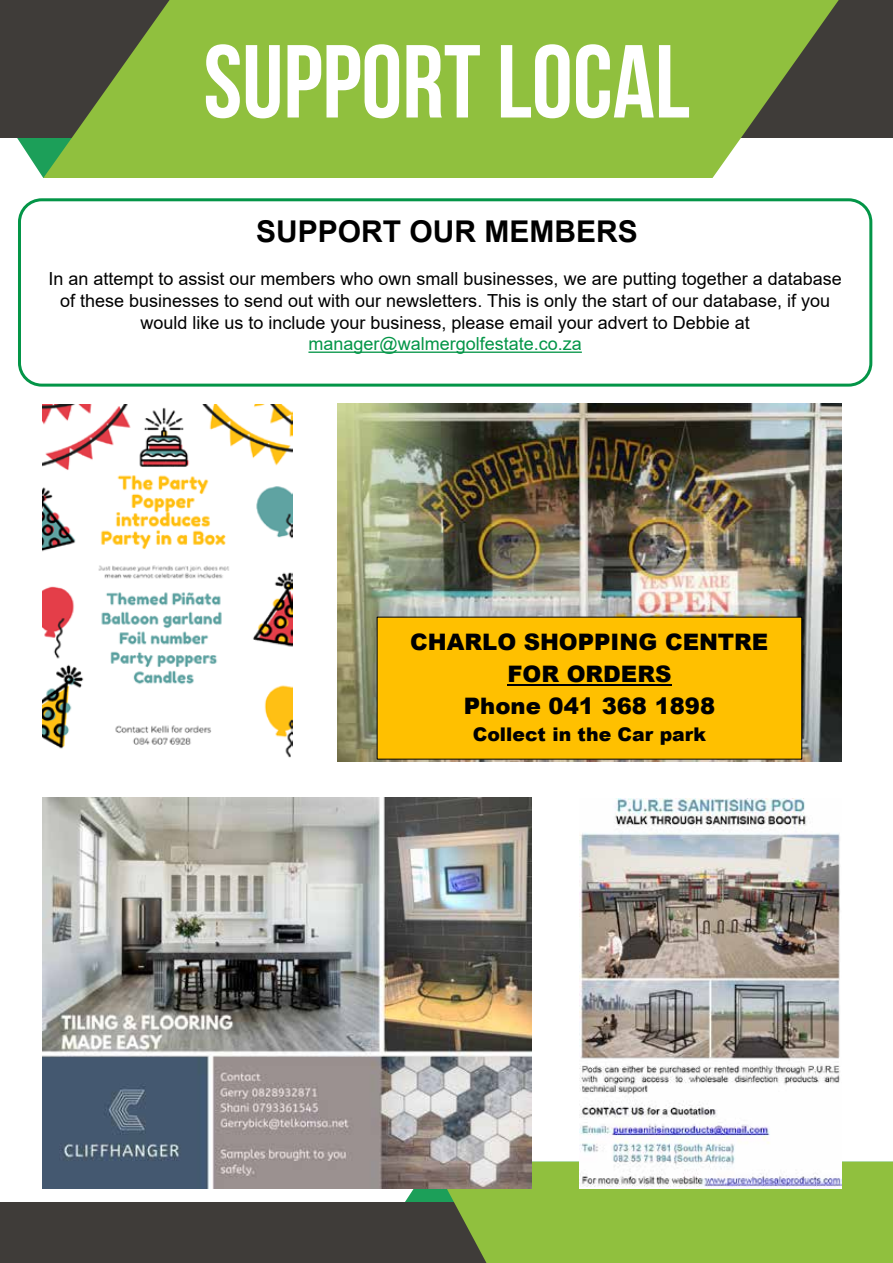
<style>
.page{position:relative;width:893px;height:1263px;background:#fff}
.page>*{position:absolute;margin:0;border:0;box-sizing:border-box;transform-origin:0 0}
.t1{font:700 103.5px "Bebas Neue";color:#fff}
.t2{font:700 30px "Arial";color:#000}
.t3{font:900 22.65px/32.1px "Arial";color:#000;text-align:center}
.t4{font:900 18.9px "Arial";color:#000}
.t5{font:18px/21.6px "Arial";color:#000;text-align:center}
.t6{font:18px "Arial";color:#039547}
</style>
<div class="page">
<svg style="left:405px;top:1189px;width:27px;height:13px"></svg>
<div style="left:1px;top:1202px;width:892px;height:61px;background:#3f3c39"></div>
<svg style="left:432px;top:1162px;width:461px;height:101px;background:#8ab73e"></svg>
<div style="left:0;top:0;width:893px;height:137px;background:#3f3c39"></div>
<svg style="left:43px;top:0;width:796px;height:178px;fill:#90c03e"></svg>
<img style="left:43px;top:405px;width:250px;height:353px">
<img style="left:338px;top:404px;width:503px;height:358px">
<div style="left:377px;top:617px;width:425px;height:142px;background:#ffc000"></div>
<hr style="left:507px;top:684px;width:164px;height:2px;background:#000">
<div style="left:18px;top:198px;width:854px;height:189px;border:3px solid #039547;border-radius:22px"></div>
<hr style="left:308px;top:352px;width:274px;height:1px;background:#039547">
<img style="left:43px;top:798px;width:488px;height:391px">
<img style="left:579px;top:798px;width:262px;height:391px">
<h1 class="t1" style="left:204px;top:25px;width:488px">SUPPORT LOCAL</h1>
<h2 class="t2" style="left:256px;top:211px;width:383px">SUPPORT OUR MEMBERS</h2>
<p class="t5" style="left:48px;top:268px;width:795px">In an attempt to assist our members who own small businesses, we are putting together a database of these businesses to send out with our newsletters. This is only the start of our database, if you would like us to include your business, please email your advert to Debbie at</p>
<p class="t6" style="left:308px;top:332px;width:275px">manager@walmergolfestate.co.za</p>
<p class="t3" style="left:410px;top:625px;width:360px">CHARLO SHOPPING CENTRE<br>FOR ORDERS<br>Phone 041 368 1898</p>
<p class="t4" style="left:473px;top:721px;width:235px">Collect in the Car park</p>
</div>
